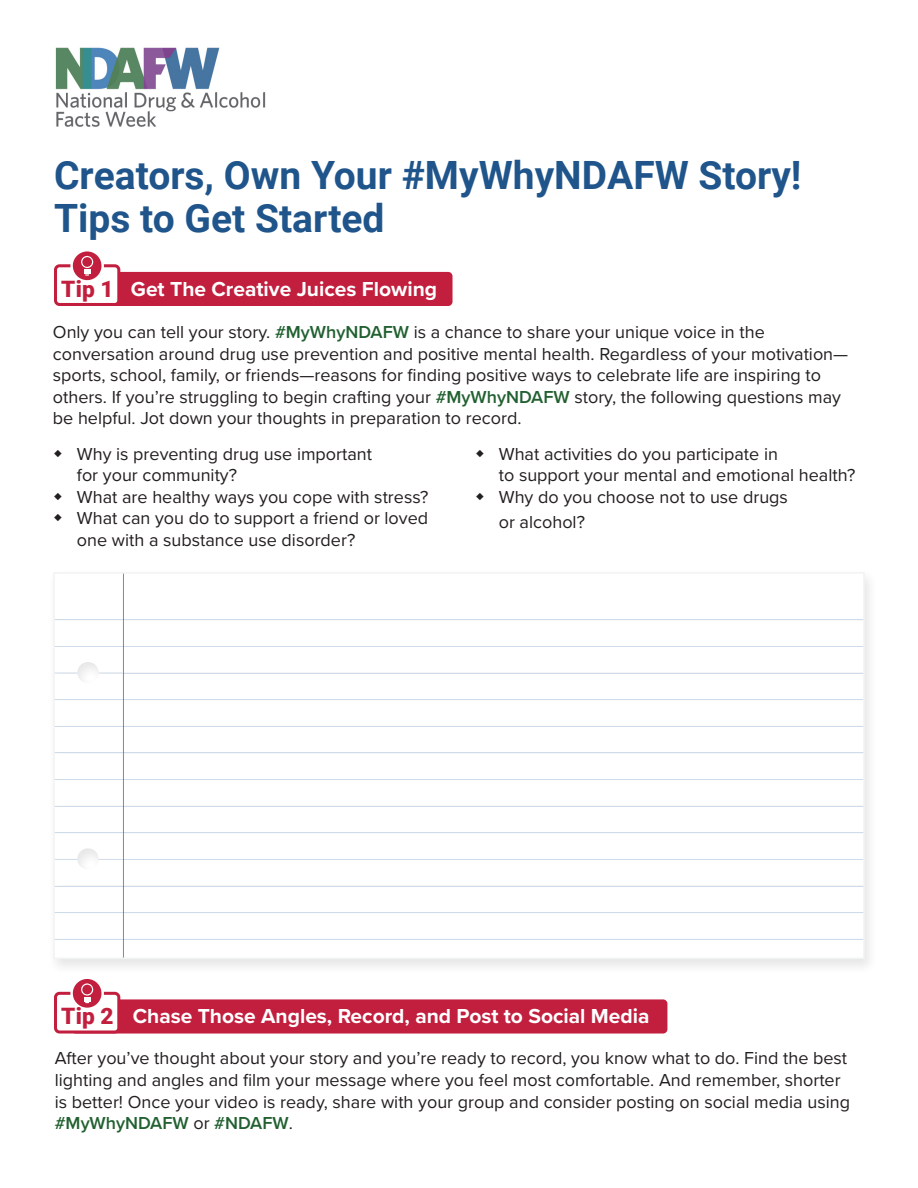
<style>
.page{position:relative;width:918px;height:1188px;background:#fff}
.page>*{position:absolute;margin:0;border:0;box-sizing:border-box;transform-origin:0 0}
.t1{font:700 39px/43.8px "Roboto";color:#1f558b}
.t2{font:700 21px "Proxima Nova";color:#fff}
.t3{font:18px/21.6px "Proxima Nova";color:#231f20}
.s1{font-family:"Roboto";font-weight:900;font-size:22.65px;color:#c21f3e}
.s2{font-weight:600;color:#216030}
</style>
<div class="page">
<img style="left:55px;top:47px;width:211px;height:80px">
<div style="left:71px;top:272px;width:382px;height:34px;background:#c21e3e;border-radius:4px"></div>
<div style="left:56px;top:266px;width:63px;height:38px;background:#fff;border-radius:4px"></div>
<div style="left:54px;top:264px;width:66px;height:42px;border:3px solid #c21f3e;border-radius:4px"></div>
<svg style="left:70px;top:251px;width:34px;height:30px"></svg>
<div style="left:47px;top:568px;width:831px;height:406px;background:#231f20;opacity:.11"></div>
<svg style="left:56px;top:575px;width:806px;height:381px"></svg>
<hr style="left:124px;top:619px;width:740px;height:1px;background:#b3c7e0">
<hr style="left:54px;top:619px;width:69px;height:1px;background:#b3c7e0">
<hr style="left:54px;top:646px;width:69px;height:1px;background:#b3c7e0">
<hr style="left:124px;top:646px;width:740px;height:1px;background:#b3c7e0">
<svg style="left:56px;top:673px;width:21px;height:1px"></svg>
<hr style="left:124px;top:673px;width:740px;height:1px;background:#b3c7e0">
<hr style="left:54px;top:699px;width:69px;height:1px;background:#b3c7e0">
<hr style="left:124px;top:699px;width:740px;height:1px;background:#b3c7e0">
<hr style="left:54px;top:726px;width:69px;height:1px;background:#b3c7e0">
<hr style="left:124px;top:726px;width:740px;height:1px;background:#b3c7e0">
<hr style="left:54px;top:752px;width:69px;height:1px;background:#b3c7e0">
<hr style="left:124px;top:752px;width:740px;height:1px;background:#b3c7e0">
<hr style="left:54px;top:779px;width:69px;height:1px;background:#b3c7e0">
<hr style="left:124px;top:779px;width:740px;height:1px;background:#b3c7e0">
<hr style="left:54px;top:806px;width:69px;height:1px;background:#b3c7e0">
<hr style="left:124px;top:806px;width:740px;height:1px;background:#b3c7e0">
<hr style="left:54px;top:832px;width:69px;height:1px;background:#b3c7e0">
<hr style="left:124px;top:832px;width:740px;height:1px;background:#b3c7e0">
<hr style="left:124px;top:859px;width:740px;height:1px;background:#b3c7e0">
<svg style="left:56px;top:859px;width:21px;height:1px"></svg>
<hr style="left:54px;top:886px;width:69px;height:1px;background:#b3c7e0">
<hr style="left:124px;top:886px;width:740px;height:1px;background:#b3c7e0">
<hr style="left:54px;top:912px;width:69px;height:1px;background:#b3c7e0">
<hr style="left:124px;top:912px;width:740px;height:1px;background:#b3c7e0">
<hr style="left:124px;top:939px;width:740px;height:1px;background:#b3c7e0">
<hr style="left:54px;top:939px;width:69px;height:1px;background:#b3c7e0">
<hr style="left:123px;top:573px;width:1px;height:46px;background:#f00">
<svg style="left:99px;top:619px;width:25px;height:337px"></svg>
<div style="left:53px;top:572px;width:812px;height:387px;border:2px solid #f2f3f3"></div>
<div style="left:71px;top:999px;width:596px;height:35px;background:#c21e3e;border-radius:4px"></div>
<div style="left:56px;top:993px;width:63px;height:39px;background:#fff;border-radius:4px"></div>
<div style="left:54px;top:992px;width:66px;height:42px;border:3px solid #c21f3e;border-radius:4px"></div>
<svg style="left:70px;top:979px;width:34px;height:29px"></svg>
<h1 class="t1" style="left:54px;top:151px;width:749px">Creators, Own Your #MyWhyNDAFW Story!<br>Tips to Get Started</h1>
<p class="t2" style="left:61px;top:274px;width:377px"><span class="s1">Tip 1</span> Get The Creative Juices Flowing</p>
<p class="t3" style="left:53px;top:320px;width:797px">Only you can tell your story. <span class="s2">#MyWhyNDAFW</span> is a chance to share your unique voice in the conversation around drug use prevention and positive mental health. Regardless of your motivation— sports, school, family, or friends—reasons for finding positive ways to celebrate life are inspiring to others. If you’re struggling to begin crafting your <span class="s2">#MyWhyNDAFW</span> story, the following questions may be helpful. Jot down your thoughts in preparation to record.</p>
<p class="t3" style="left:77px;top:442px;width:353px">Why is preventing drug use important<br>for your community?<br>What are healthy ways you cope with stress?<br>What can you do to support a friend or loved one with a substance use disorder?</p>
<p class="t3" style="left:499px;top:442px;width:358px">What activities do you participate in<br>to support your mental and emotional health?<br>Why do you choose not to use drugs</p>
<p class="t3" style="left:499px;top:510px;width:88px">or alcohol?</p>
<p class="t2" style="left:61px;top:1000px;width:590px"><span class="s1">Tip 2</span> Chase Those Angles, Record, and Post to Social Media</p>
<p class="t3" style="left:55px;top:1047px;width:797px">After you’ve thought about your story and you’re ready to record, you know what to do. Find the best lighting and angles and film your message where you feel most comfortable. And remember, shorter is better! Once your video is ready, share with your group and consider posting on social media using <span class="s2">#MyWhyNDAFW</span> or <span class="s2">#NDAFW</span>.</p>
</div>
